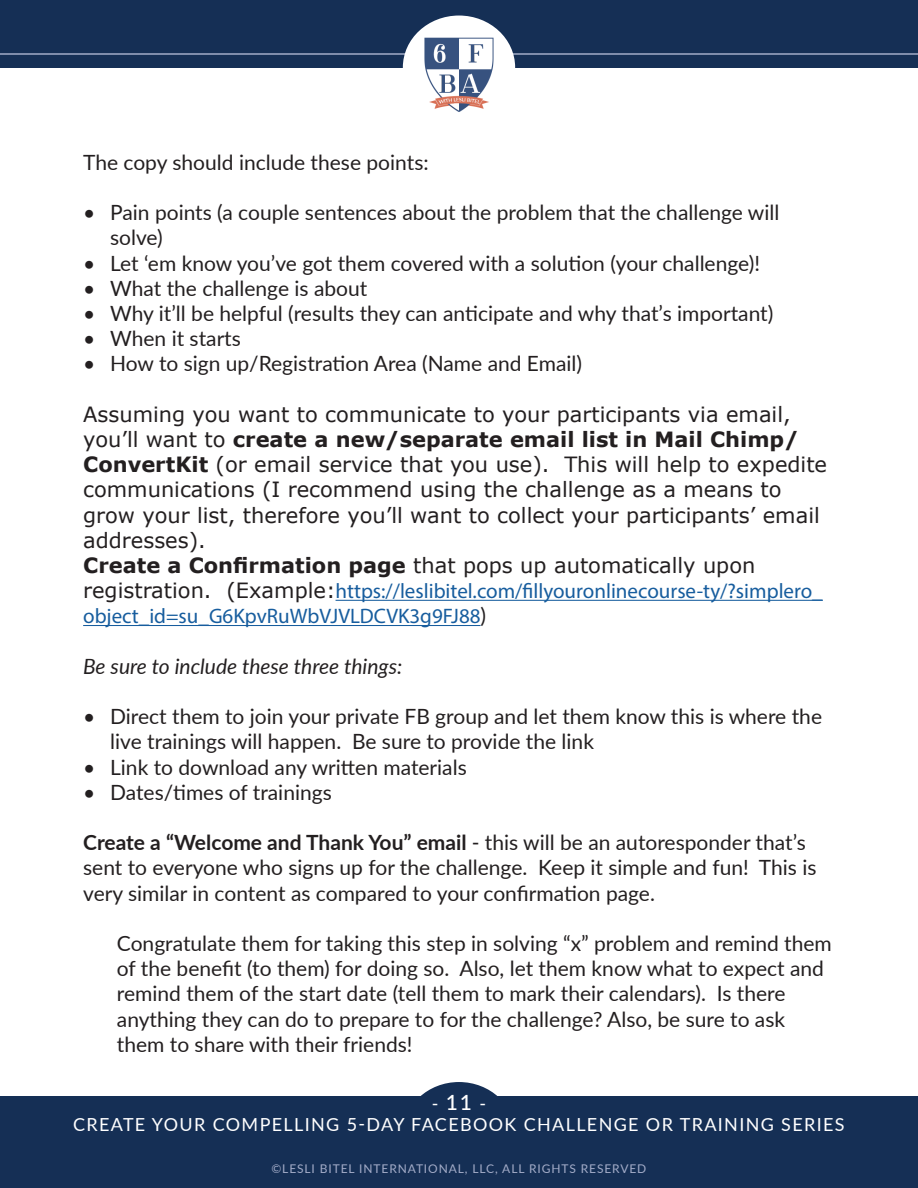
<style>
.page{position:relative;width:918px;height:1188px;background:#fff}
.page>*{position:absolute;margin:0;border:0;box-sizing:border-box;transform-origin:0 0}
.indent{font:21px/25.2px "Lato";color:#231f20}
.Paragraph_Style_2{font:21px/25.2px "Verdana";color:#231f20}
.Paragraph_Style_2-2{font:21px/25.2px "Lato";color:#231f20}
.Paragraph_Style_2-3{font:21px/25.2px "Myriad Pro";color:#175d9e}
.Paragraph_Style_2-4{font:italic 21px "Lato";color:#231f20}
.t1{font:18px/21.6px "Lato";letter-spacing:.075em;color:#fff;text-align:center}
.t2{font:12px "Lato";letter-spacing:.075em;color:#a3acc8}
.s1{font-weight:700}
.s2{font-family:"Verdana";font-weight:700;color:#231f20}
.s3{font-family:"Verdana";color:#231f20}
.s4{font-family:"Lato";color:#231f20}
.s5{font-weight:500;font-size:21px}
</style>
<div class="page">
<div style="left:0;top:1096px;width:918px;height:92px;background:#152f55"></div>
<div style="left:0;top:0;width:918px;height:68px;background:#152f55"></div>
<div style="left:403px;top:1082px;width:112px;height:104px;background:#152f55;border-radius:50%"></div>
<hr style="left:0;top:53px;width:918px;height:2px;background:#a3acc8">
<div style="left:403px;top:16px;width:112px;height:103px;background:#fff;border-radius:50%"></div>
<img style="left:424px;top:37px;width:70px;height:75px">
<hr style="left:336px;top:600px;width:487px;height:1px;background:#175d9e">
<hr style="left:83px;top:625px;width:398px;height:1px;background:#175d9e">
<p class="Paragraph_Style_2-2" style="left:83px;top:149px;width:347px">The copy should include these points:</p>
<p class="indent" style="left:110px;top:199px;width:671px;text-indent:-27px">• Pain points (a couple sentences about the problem that the challenge will solve)</p>
<p class="indent" style="left:83px;top:249px;width:678px">• Let ‘em know you’ve got them covered with a solution (your challenge)!</p>
<p class="indent" style="left:83px;top:275px;width:286px">• What the challenge is about</p>
<p class="indent" style="left:83px;top:300px;width:692px">• Why it’ll be helpful (results they can anticipate and why that’s important)</p>
<p class="indent" style="left:83px;top:325px;width:159px">• When it starts</p>
<p class="indent" style="left:83px;top:350px;width:500px">• How to sign up/Registration Area (Name and Email)</p>
<p class="Paragraph_Style_2" style="left:83px;top:401px;width:746px">Assuming you want to communicate to your participants via email, you’ll want to <span class="s1">create a new/separate email list in Mail Chimp/ ConvertKit</span> (or email service that you use). This will help to expedite communications (I recommend using the challenge as a means to grow your list, therefore you’ll want to collect your participants’ email addresses).</p>
<p class="Paragraph_Style_2-3" style="left:83px;top:553px;width:741px"><span class="s2">Create a Confirmation page</span> <span class="s3">that pops up automatically upon registration. (Example:</span>https://leslibitel.com/fillyouronlinecourse-ty/?simplero_ object_id=su_G6KpvRuWbVJVLDCVK3g9FJ88<span class="s4">)</span></p>
<p class="Paragraph_Style_2-4" style="left:83px;top:651px;width:321px">Be sure to include these three things:</p>
<p class="indent" style="left:110px;top:703px;width:713px;text-indent:-27px">• Direct them to join your private FB group and let them know this is where the live trainings will happen. Be sure to provide the link</p>
<p class="indent" style="left:83px;top:753px;width:385px">• Link to download any written materials</p>
<p class="indent" style="left:83px;top:779px;width:250px">• Dates/times of trainings</p>
<p class="Paragraph_Style_2-2" style="left:83px;top:829px;width:735px"><span class="s1">Create a “Welcome and Thank You” email</span> - this will be an autoresponder that’s sent to everyone who signs up for the challenge. Keep it simple and fun! This is very similar in content as compared to your confirmation page.</p>
<p class="indent" style="left:117px;top:930px;width:716px">Congratulate them for taking this step in solving “x” problem and remind them of the benefit (to them) for doing so. Also, let them know what to expect and remind them of the start date (tell them to mark their calendars). Is there anything they can do to prepare to for the challenge? Also, be sure to ask them to share with their friends!</p>
<p class="t1" style="left:73px;top:1092px;width:773px">- <span class="s5">11</span> -<br>CREATE YOUR COMPELLING 5-DAY FACEBOOK CHALLENGE OR TRAINING SERIES</p>
<p class="t2" style="left:271px;top:1160px;width:376px">©LESLI BITEL INTERNATIONAL, LLC, ALL RIGHTS RESERVED</p>
</div>
